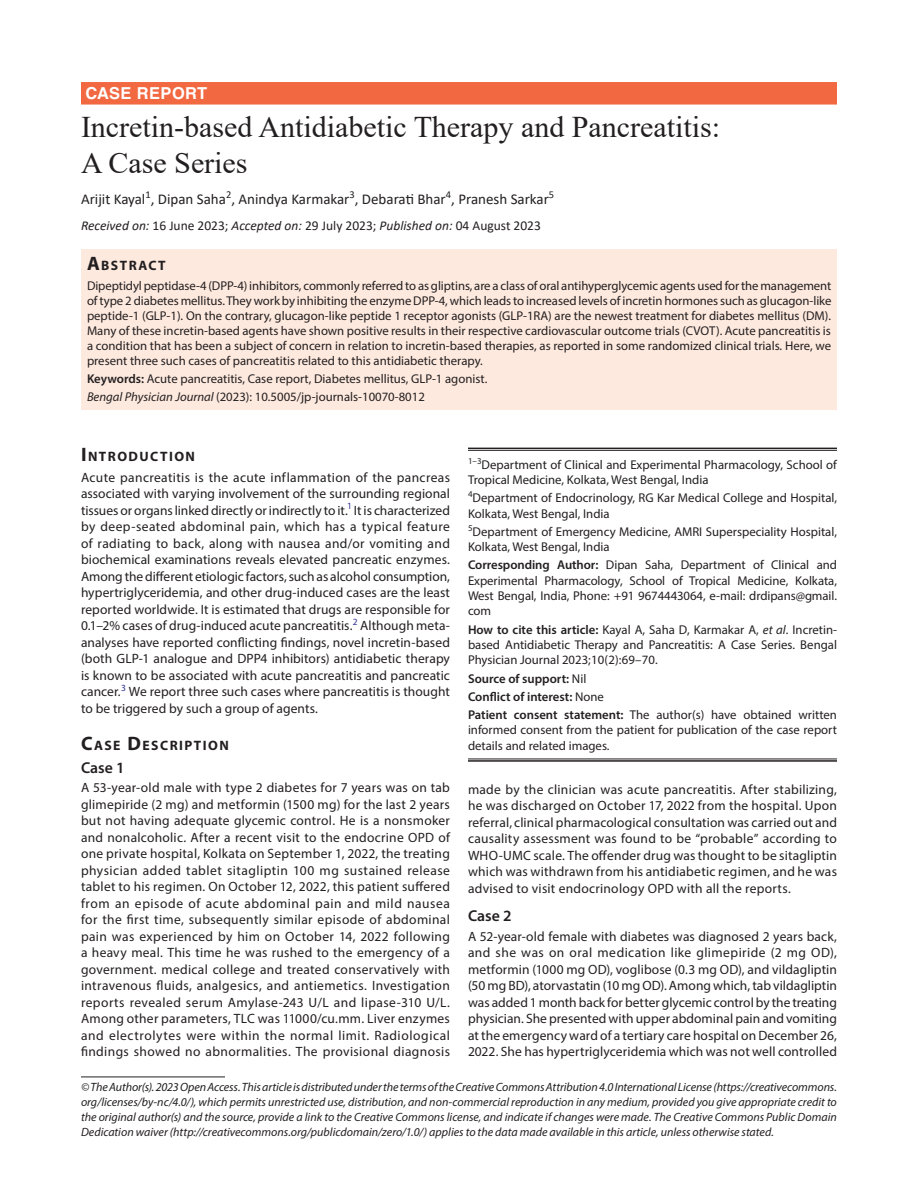
<style>
.page{position:relative;width:918px;height:1188px;background:#fff}
.page>*{position:absolute;margin:0;border:0;box-sizing:border-box;transform-origin:0 0}
.t1{font:30px/36px "Times New Roman";color:#231f20}
.ArticleType{font:700 16.5px "Helvetica LT Std";letter-spacing:.025em;color:#fff}
.Head-2-stk{font:600 15.75px "Myriad Pro";color:#231f20}
.Head-2{font:600 15.75px "Myriad Pro";color:#231f20}
.AuthorName{font:15px "Calibri";color:#231f20}
.Head-1{font:700 13.65px "Myriad Pro";letter-spacing:.105em;color:#231f20}
.Head-1-first{font:700 13.65px "Myriad Pro";letter-spacing:.105em;color:#231f20}
.AbstractTitle{font:700 13.65px "Myriad Pro";letter-spacing:.105em;color:#231f20}
.Para-NoIndent{font:13.5px/16.5px "Myriad Pro";letter-spacing:.015em;color:#231f20;text-align:justify}
.PAS_History{font:italic 13.5px "Calibri";color:#231f20}
.Abstract-Para-normal{font:12.75px/15px "Myriad Pro";color:#231f20;text-align:justify}
.Corresponding_Author{font:12.75px/15.3px "Myriad Pro";letter-spacing:-.005em;color:#231f20;text-align:justify}
.Affiliation{font:12.75px/15.3px "Myriad Pro";color:#231f20}
.How_to_Cite{font:12.75px/15.3px "Myriad Pro";color:#231f20;text-align:justify}
.COI{font:12.75px/15.3px "Myriad Pro";color:#231f20;text-align:justify}
.Affiliation-first{font:12.75px/15.3px "Myriad Pro";color:#231f20}
.Keywords{font:12.75px "Myriad Pro";color:#231f20}
.JT_DOI{font:12.75px "Myriad Pro";color:#231f20}
.Source{font:600 12.75px "Myriad Pro";color:#231f20}
.FootNote{font:italic 12px/15px "Myriad Pro";color:#231f20;text-align:justify}
.s1{font-style:normal}
.s2{font-size:19.5px}
.s3{font-weight:600}
.s4{font-style:italic}
.s5{font-weight:400}
</style>
<div class="page">
<div style="left:81px;top:82px;width:756px;height:23px;background:#f26840"></div>
<div style="left:81px;top:250px;width:756px;height:25px;background:#fde9de"></div>
<div style="left:81px;top:274px;width:756px;height:100px;background:#fde9de"></div>
<div style="left:81px;top:367px;width:756px;height:25px;background:#fde9de"></div>
<div style="left:81px;top:385px;width:756px;height:25px;background:#fde9de"></div>
<hr style="left:81px;top:1077px;width:144px;height:1px;background:#231f20">
<hr style="left:468px;top:448px;width:369px;height:1px;background:#231f20">
<hr style="left:468px;top:450px;width:369px;height:1px;background:#231f20">
<hr style="left:468px;top:759px;width:369px;height:1px;background:#231f20">
<hr style="left:468px;top:760px;width:369px;height:2px;background:#231f20">
<p class="ArticleType" style="left:86px;top:83px;width:123px">CASE REPORT</p>
<p class="t1" style="left:81px;top:108px;width:641px">Incretin-based Antidiabetic Therapy and Pancreatitis:<br>A Case Series</p>
<p class="AuthorName" style="left:81px;top:189px;width:475px">Arijit Kayal<sup>1</sup>, Dipan Saha<sup>2</sup>, Anindya Karmakar<sup>3</sup>, Debarati Bhar<sup>4</sup>, Pranesh Sarkar<sup>5</sup></p>
<p class="PAS_History" style="left:81px;top:216px;width:461px">Received on: <span class="s1">16 June 2023;</span> Accepted on: <span class="s1">29 July 2023;</span> Published on: <span class="s1">04 August 2023</span></p>
<p class="AbstractTitle" style="left:87px;top:257px;width:80px"><span class="s2">A</span>BSTRACT</p>
<p class="Abstract-Para-normal" style="left:87px;top:278px;width:746px">Dipeptidyl peptidase-4 (DPP-4) inhibitors, commonly referred to as gliptins, are a class of oral antihyperglycemic agents used for the management of type 2 diabetes mellitus. They work by inhibiting the enzyme DPP-4, which leads to increased levels of incretin hormones such as glucagon-like peptide-1 (GLP-1). On the contrary, glucagon-like peptide 1 receptor agonists (GLP-1RA) are the newest treatment for diabetes mellitus (DM).<br>Many of these incretin-based agents have shown positive results in their respective cardiovascular outcome trials (CVOT). Acute pancreatitis is a condition that has been a subject of concern in relation to incretin-based therapies, as reported in some randomized clinical trials. Here, we present three such cases of pancreatitis related to this antidiabetic therapy.</p>
<p class="Keywords" style="left:87px;top:371px;width:402px"><span class="s3">Keywords:</span> Acute pancreatitis, Case report, Diabetes mellitus, GLP-1 agonist.</p>
<p class="JT_DOI" style="left:87px;top:389px;width:339px"><span class="s4">Bengal Physician Journal</span> (2023): 10.5005/jp-journals-10070-8012</p>
<p class="Head-1-first" style="left:81px;top:447px;width:116px"><span class="s2">I</span>NTRODUCTION</p>
<p class="Para-NoIndent" style="left:81px;top:469px;width:371px">Acute pancreatitis is the acute inflammation of the pancreas associated with varying involvement of the surrounding regional tissues or organs linked directly or indirectly to it.<sup>1</sup> It is characterized by deep-seated abdominal pain, which has a typical feature of radiating to back, along with nausea and/or vomiting and biochemical examinations reveals elevated pancreatic enzymes.<br>Among the different etiologic factors, such as alcohol consumption, hypertriglyceridemia, and other drug-induced cases are the least reported worldwide. It is estimated that drugs are responsible for 0.1–2% cases of drug-induced acute pancreatitis.<sup>2</sup> Although meta&shy;analyses have reported conflicting findings, novel incretin-based (both GLP-1 analogue and DPP4 inhibitors) antidiabetic therapy is known to be associated with acute pancreatitis and pancreatic cancer.<sup>3</sup> We report three such cases where pancreatitis is thought to be triggered by such a group of agents.</p>
<p class="Head-1" style="left:81px;top:737px;width:149px"><span class="s2">C</span>ASE <span class="s2">D</span>ESCRIPTION</p>
<p class="Head-2-stk" style="left:81px;top:757px;width:45px">Case 1</p>
<p class="Para-NoIndent" style="left:81px;top:779px;width:371px">A 53-year-old male with type 2 diabetes for 7 years was on tab glimepiride (2 mg) and metformin (1500 mg) for the last 2 years but not having adequate glycemic control. He is a nonsmoker and nonalcoholic. After a recent visit to the endocrine OPD of one private hospital, Kolkata on September 1, 2022, the treating physician added tablet sitagliptin 100 mg sustained release tablet to his regimen. On October 12, 2022, this patient suffered from an episode of acute abdominal pain and mild nausea for the first time, subsequently similar episode of abdominal pain was experienced by him on October 14, 2022 following a heavy meal. This time he was rushed to the emergency of a government. medical college and treated conservatively with intravenous fluids, analgesics, and antiemetics. Investigation reports revealed serum Amylase-243 U/L and lipase-310 U/L.<br>Among other parameters, TLC was 11000/cu.mm. Liver enzymes and electrolytes were within the normal limit. Radiological findings showed no abnormalities. The provisional diagnosis</p>
<p class="Para-NoIndent" style="left:468px;top:781px;width:371px">made by the clinician was acute pancreatitis. After stabilizing, he was discharged on October 17, 2022 from the hospital. Upon referral, clinical pharmacological consultation was carried out and causality assessment was found to be “probable” according to WHO-UMC scale. The offender drug was thought to be sitagliptin which was withdrawn from his antidiabetic regimen, and he was advised to visit endocrinology OPD with all the reports.</p>
<p class="Affiliation-first" style="left:468px;top:456px;width:370px"><sup>1–3</sup>Department of Clinical and Experimental Pharmacology, School of<br>Tropical Medicine, Kolkata, West Bengal, India</p>
<p class="Affiliation" style="left:468px;top:490px;width:371px"><sup>4</sup>Department of Endocrinology, RG Kar Medical College and Hospital,<br>Kolkata, West Bengal, India</p>
<p class="Affiliation" style="left:468px;top:524px;width:370px"><sup>5</sup>Department of Emergency Medicine, AMRI Superspeciality Hospital,<br>Kolkata, West Bengal, India</p>
<p class="Corresponding_Author" style="left:468px;top:557px;width:371px"><span class="s3">Corresponding Author:</span> Dipan Saha, Department of Clinical and Experimental Pharmacology, School of Tropical Medicine, Kolkata, West Bengal, India, Phone: +91 9674443064, e-mail: drdipans@gmail. com</p>
<p class="How_to_Cite" style="left:468px;top:621px;width:371px"><span class="s3">How to cite this article:</span> Kayal A, Saha D, Karmakar A, <span class="s4">et al</span>. Incretin&shy;based Antidiabetic Therapy and Pancreatitis: A Case Series. Bengal Physician Journal 2023;10(2):69–70.</p>
<p class="Source" style="left:468px;top:670px;width:120px">Source of support: <span class="s5">Nil</span></p>
<p class="Source" style="left:468px;top:688px;width:137px">Conflict of interest: <span class="s5">None</span></p>
<p class="COI" style="left:468px;top:707px;width:370px"><span class="s3">Patient consent statement:</span> The author(s) have obtained written informed consent from the patient for publication of the case report details and related images.</p>
<p class="Head-2" style="left:468px;top:906px;width:45px">Case 2</p>
<p class="Para-NoIndent" style="left:468px;top:928px;width:371px">A 52-year-old female with diabetes was diagnosed 2 years back, and she was on oral medication like glimepiride (2 mg OD), metformin (1000 mg OD), voglibose (0.3 mg OD), and vildagliptin (50 mg BD), atorvastatin (10 mg OD). Among which, tab vildagliptin was added 1 month back for better glycemic control by the treating physician. She presented with upper abdominal pain and vomiting at the emergency ward of a tertiary care hospital on December 26, 2022. She has hypertriglyceridemia which was not well controlled</p>
<p class="FootNote" style="left:81px;top:1079px;width:758px">© The Author(s). 2023 Open Access. This article is distributed under the terms of the Creative Commons Attribution 4.0 International License (https://creativecommons. org/licenses/by-nc/4.0/), which permits unrestricted use, distribution, and non-commercial reproduction in any medium, provided you give appropriate credit to the original author(s) and the source, provide a link to the Creative Commons license, and indicate if changes were made. The Creative Commons Public Domain Dedication waiver (http://creativecommons.org/publicdomain/zero/1.0/) applies to the data made available in this article, unless otherwise stated.</p>
</div>
